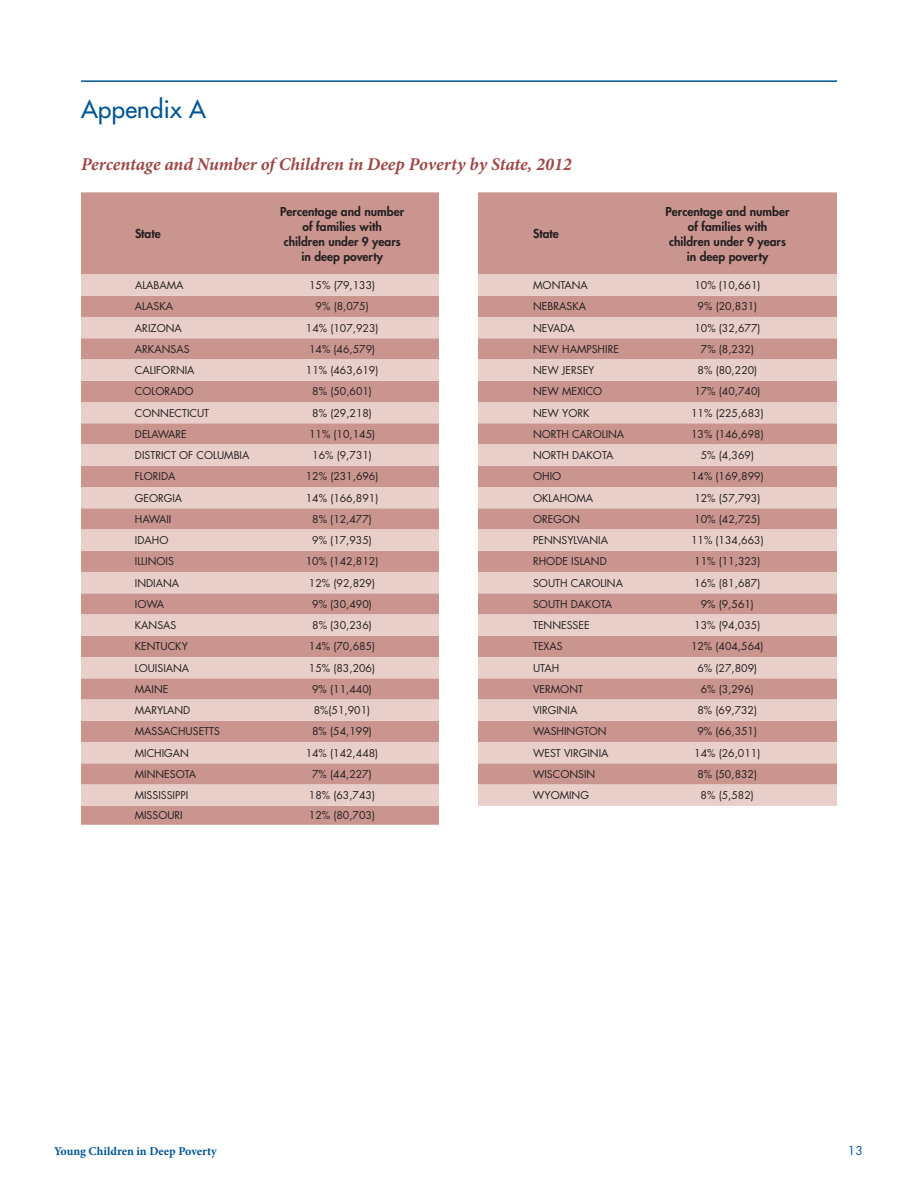
<style>
.page{position:relative;width:918px;height:1188px;background:#fff}
.page>*{position:absolute;margin:0;border:0;box-sizing:border-box;transform-origin:0 0}
.t1{font:24px "Futura";letter-spacing:.01em;color:#005594}
.t2{font:italic 700 18px "Minion Pro";letter-spacing:-.005em;color:#9c4948}
.t3{font:800 12px/15px "Futura";color:#231f20;text-align:center}
.t4{font:700 12px "Minion Pro";color:#005594}
.t5{font:12px "Futura";color:#005594}
.t6{font:10.5px "Futura";color:#231f20}
</style>
<div class="page">
<hr style="left:81px;top:80px;width:756px;height:2px;background:#005594">
<div style="left:81px;top:192px;width:756px;height:633px;background:#cb958f"></div>
<svg style="left:81px;top:274px;width:756px;height:532px;background:#dbb4ae"></svg>
<div style="left:440px;top:184px;width:38px;height:659px;background:#fff"></div>
<div style="left:444px;top:806px;width:429px;height:37px;background:#fff"></div>
<h1 class="t1" style="left:81px;top:94px;width:126px">Appendix A</h1>
<h2 class="t2" style="left:81px;top:152px;width:492px">Percentage and Number of Children in Deep Poverty by State, 2012</h2>
<p class="t3" style="left:135px;top:226px;width:27px">State</p>
<p class="t3" style="left:280px;top:204px;width:125px">Percentage and number of families with<br>children under 9 years in deep poverty</p>
<p class="t3" style="left:533px;top:226px;width:27px">State</p>
<p class="t3" style="left:666px;top:204px;width:125px">Percentage and number of families with<br>children under 9 years in deep poverty</p>
<p class="t6" style="left:135px;top:279px;width:50px">ALABAMA</p>
<p class="t6" style="left:309px;top:279px;width:68px">15% (79,133)</p>
<p class="t6" style="left:533px;top:279px;width:56px">MONTANA</p>
<p class="t6" style="left:694px;top:279px;width:68px">10% (10,661)</p>
<p class="t6" style="left:135px;top:300px;width:40px">ALASKA</p>
<p class="t6" style="left:316px;top:300px;width:55px">9% (8,075)</p>
<p class="t6" style="left:533px;top:300px;width:54px">NEBRASKA</p>
<p class="t6" style="left:698px;top:300px;width:61px">9% (20,831)</p>
<p class="t6" style="left:135px;top:321px;width:48px">ARIZONA</p>
<p class="t6" style="left:306px;top:321px;width:74px">14% (107,923)</p>
<p class="t6" style="left:533px;top:321px;width:43px">NEVADA</p>
<p class="t6" style="left:694px;top:321px;width:68px">10% (32,677)</p>
<p class="t6" style="left:135px;top:342px;width:56px">ARKANSAS</p>
<p class="t6" style="left:309px;top:342px;width:68px">14% (46,579)</p>
<p class="t6" style="left:533px;top:342px;width:87px">NEW HAMPSHIRE</p>
<p class="t6" style="left:701px;top:342px;width:55px">7% (8,232)</p>
<p class="t6" style="left:135px;top:364px;width:61px">CALIFORNIA</p>
<p class="t6" style="left:306px;top:364px;width:74px">11% (463,619)</p>
<p class="t6" style="left:533px;top:364px;width:63px">NEW JERSEY</p>
<p class="t6" style="left:698px;top:364px;width:61px">8% (80,220)</p>
<p class="t6" style="left:135px;top:385px;width:60px">COLORADO</p>
<p class="t6" style="left:312px;top:385px;width:61px">8% (50,601)</p>
<p class="t6" style="left:533px;top:385px;width:71px">NEW MEXICO</p>
<p class="t6" style="left:694px;top:385px;width:68px">17% (40,740)</p>
<p class="t6" style="left:135px;top:406px;width:76px">CONNECTICUT</p>
<p class="t6" style="left:312px;top:406px;width:61px">8% (29,218)</p>
<p class="t6" style="left:533px;top:406px;width:58px">NEW YORK</p>
<p class="t6" style="left:691px;top:406px;width:74px">11% (225,683)</p>
<p class="t6" style="left:135px;top:427px;width:53px">DELAWARE</p>
<p class="t6" style="left:309px;top:427px;width:68px">11% (10,145)</p>
<p class="t6" style="left:533px;top:427px;width:93px">NORTH CAROLINA</p>
<p class="t6" style="left:691px;top:427px;width:74px">13% (146,698)</p>
<p class="t6" style="left:135px;top:449px;width:116px">DISTRICT OF COLUMBIA</p>
<p class="t6" style="left:312px;top:449px;width:61px">16% (9,731)</p>
<p class="t6" style="left:533px;top:449px;width:82px">NORTH DAKOTA</p>
<p class="t6" style="left:701px;top:449px;width:55px">5% (4,369)</p>
<p class="t6" style="left:135px;top:470px;width:42px">FLORIDA</p>
<p class="t6" style="left:306px;top:470px;width:74px">12% (231,696)</p>
<p class="t6" style="left:533px;top:470px;width:30px">OHIO</p>
<p class="t6" style="left:691px;top:470px;width:74px">14% (169,899)</p>
<p class="t6" style="left:135px;top:491px;width:49px">GEORGIA</p>
<p class="t6" style="left:306px;top:491px;width:74px">14% (166,891)</p>
<p class="t6" style="left:533px;top:491px;width:62px">OKLAHOMA</p>
<p class="t6" style="left:694px;top:491px;width:68px">12% (57,793)</p>
<p class="t6" style="left:135px;top:512px;width:38px">HAWAII</p>
<p class="t6" style="left:312px;top:512px;width:61px">8% (12,477)</p>
<p class="t6" style="left:533px;top:512px;width:48px">OREGON</p>
<p class="t6" style="left:694px;top:512px;width:68px">10% (42,725)</p>
<p class="t6" style="left:135px;top:534px;width:35px">IDAHO</p>
<p class="t6" style="left:312px;top:534px;width:61px">9% (17,935)</p>
<p class="t6" style="left:533px;top:534px;width:77px">PENNSYLVANIA</p>
<p class="t6" style="left:691px;top:534px;width:74px">11% (134,663)</p>
<p class="t6" style="left:135px;top:555px;width:41px">ILLINOIS</p>
<p class="t6" style="left:306px;top:555px;width:74px">10% (142,812)</p>
<p class="t6" style="left:533px;top:555px;width:75px">RHODE ISLAND</p>
<p class="t6" style="left:694px;top:555px;width:68px">11% (11,323)</p>
<p class="t6" style="left:135px;top:576px;width:46px">INDIANA</p>
<p class="t6" style="left:309px;top:576px;width:68px">12% (92,829)</p>
<p class="t6" style="left:533px;top:576px;width:91px">SOUTH CAROLINA</p>
<p class="t6" style="left:694px;top:576px;width:68px">16% (81,687)</p>
<p class="t6" style="left:135px;top:597px;width:31px">IOWA</p>
<p class="t6" style="left:312px;top:597px;width:61px">9% (30,490)</p>
<p class="t6" style="left:533px;top:597px;width:81px">SOUTH DAKOTA</p>
<p class="t6" style="left:701px;top:597px;width:55px">9% (9,561)</p>
<p class="t6" style="left:135px;top:619px;width:43px">KANSAS</p>
<p class="t6" style="left:312px;top:619px;width:61px">8% (30,236)</p>
<p class="t6" style="left:533px;top:619px;width:58px">TENNESSEE</p>
<p class="t6" style="left:694px;top:619px;width:68px">13% (94,035)</p>
<p class="t6" style="left:135px;top:640px;width:55px">KENTUCKY</p>
<p class="t6" style="left:309px;top:640px;width:68px">14% (70,685)</p>
<p class="t6" style="left:533px;top:640px;width:31px">TEXAS</p>
<p class="t6" style="left:691px;top:640px;width:74px">12% (404,564)</p>
<p class="t6" style="left:135px;top:661px;width:56px">LOUISIANA</p>
<p class="t6" style="left:309px;top:661px;width:68px">15% (83,206)</p>
<p class="t6" style="left:533px;top:661px;width:28px">UTAH</p>
<p class="t6" style="left:697px;top:661px;width:61px">6% (27,809)</p>
<p class="t6" style="left:135px;top:682px;width:35px">MAINE</p>
<p class="t6" style="left:312px;top:682px;width:61px">9% (11,440)</p>
<p class="t6" style="left:533px;top:682px;width:52px">VERMONT</p>
<p class="t6" style="left:701px;top:682px;width:55px">6% (3,296)</p>
<p class="t6" style="left:135px;top:704px;width:57px">MARYLAND</p>
<p class="t6" style="left:314px;top:704px;width:58px">8%(51,901)</p>
<p class="t6" style="left:533px;top:704px;width:46px">VIRGINIA</p>
<p class="t6" style="left:697px;top:704px;width:61px">8% (69,732)</p>
<p class="t6" style="left:135px;top:725px;width:87px">MASSACHUSETTS</p>
<p class="t6" style="left:312px;top:725px;width:61px">8% (54,199)</p>
<p class="t6" style="left:533px;top:725px;width:75px">WASHINGTON</p>
<p class="t6" style="left:697px;top:725px;width:61px">9% (66,351)</p>
<p class="t6" style="left:135px;top:746px;width:56px">MICHIGAN</p>
<p class="t6" style="left:306px;top:746px;width:74px">14% (142,448)</p>
<p class="t6" style="left:533px;top:746px;width:77px">WEST VIRGINIA</p>
<p class="t6" style="left:694px;top:746px;width:68px">14% (26,011)</p>
<p class="t6" style="left:135px;top:767px;width:63px">MINNESOTA</p>
<p class="t6" style="left:312px;top:767px;width:61px">7% (44,227)</p>
<p class="t6" style="left:533px;top:767px;width:64px">WISCONSIN</p>
<p class="t6" style="left:697px;top:767px;width:61px">8% (50,832)</p>
<p class="t6" style="left:135px;top:789px;width:55px">MISSISSIPPI</p>
<p class="t6" style="left:309px;top:789px;width:68px">18% (63,743)</p>
<p class="t6" style="left:533px;top:789px;width:58px">WYOMING</p>
<p class="t6" style="left:701px;top:789px;width:55px">8% (5,582)</p>
<p class="t6" style="left:135px;top:809px;width:50px">MISSOURI</p>
<p class="t6" style="left:309px;top:809px;width:68px">12% (80,703)</p>
<p class="t4" style="left:54px;top:1143px;width:164px">Young Children in Deep Poverty</p>
<p class="t5" style="left:848px;top:1143px;width:16px">13</p>
</div>
